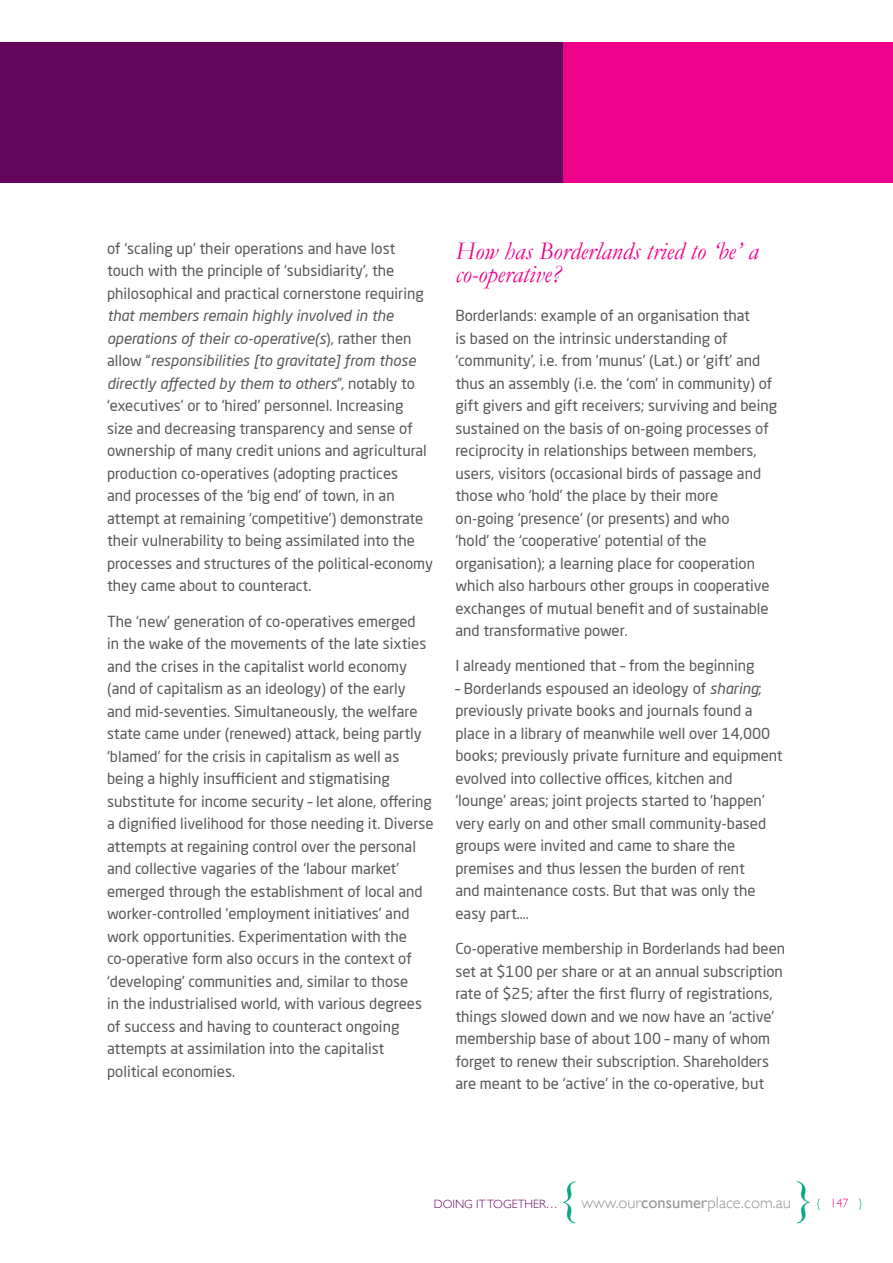
<style>
.page{position:relative;width:893px;height:1263px;background:#fff}
.page>*{position:absolute;margin:0;border:0;box-sizing:border-box;transform-origin:0 0}
._1_SUB_HEAD{font:italic 25.5px/22.5px "Garamond";color:#ed028c}
.t1{font:300 16.5px "Gill Sans";color:#939597}
._1_BODY_COPY{font:15px/22.5px "Neo Sans Pro";color:#57585a}
.t2{font:300 12px "Gill Sans";color:#64065c}
.t3{font:300 12px "Gill Sans";color:#ed028c}
.s1{font-style:italic}
.s2{font-weight:400}
.s3{color:#00a788}
</style>
<div class="page">
<div style="left:0;top:43px;width:893px;height:140px;background:#64065c"></div>
<div style="left:563px;top:43px;width:330px;height:140px;background:#ed028c"></div>
<p class="_1_BODY_COPY" style="left:107px;top:237px;width:327px">of ‘scaling up’ their operations and have lost touch with the principle of ‘subsidiarity’, the philosophical and practical cornerstone requiring <span class="s1">that members remain highly involved in the operations of their co-operative(s</span>), rather then allow “<span class="s1">responsibilities [to gravitate] from those directly affected by them to others</span>”, notably to ‘executives’ or to ‘hired’ personnel. Increasing size and decreasing transparency and sense of ownership of many credit unions and agricultural production co-operatives (adopting practices<br>and processes of the ‘big end’ of town, in an attempt at remaining ‘competitive’) demonstrate their vulnerability to being assimilated into the processes and structures of the political-economy they came about to counteract.</p>
<p class="_1_BODY_COPY" style="left:107px;top:610px;width:328px">The ‘new’ generation of co-operatives emerged<br>in the wake of the movements of the late sixties and the crises in the capitalist world economy (and of capitalism as an ideology) of the early and mid-seventies. Simultaneously, the welfare state came under (renewed) attack, being partly ‘blamed’ for the crisis in capitalism as well as being a highly insufficient and stigmatising substitute for income security – let alone, offering a dignified livelihood for those needing it. Diverse attempts at regaining control over the personal and collective vagaries of the ‘labour market’ emerged through the establishment of local and worker-controlled ‘employment initiatives’ and work opportunities. Experimentation with the co-operative form also occurs in the context of ‘developing’ communities and, similar to those<br>in the industrialised world, with various degrees of success and having to counteract ongoing attempts at assimilation into the capitalist political economies.</p>
<p class="_1_SUB_HEAD" style="left:455px;top:239px;width:305px">How has Borderlands tried to ‘be’ a co-operative?</p>
<p class="_1_BODY_COPY" style="left:455px;top:304px;width:323px">Borderlands: example of an organisation that<br>is based on the intrinsic understanding of ‘community’, i.e. from ‘munus’ (Lat.) or ‘gift’ and thus an assembly (i.e. the ‘com’ in community) of gift givers and gift receivers; surviving and being sustained on the basis of on-going processes of reciprocity in relationships between members, users, visitors (occasional birds of passage and those who ‘hold’ the place by their more on-going ‘presence’ (or presents) and who<br>‘hold’ the ‘cooperative’ potential of the organisation); a learning place for cooperation which also harbours other groups in cooperative exchanges of mutual benefit and of sustainable and transformative power.</p>
<p class="_1_BODY_COPY" style="left:455px;top:654px;width:301px">I already mentioned that – from the beginning</p>
<p class="_1_BODY_COPY" style="left:455px;top:677px;width:329px">– Borderlands espoused an ideology of <span class="s1">sharing</span>; previously private books and journals found a place in a library of meanwhile well over 14,000 books; previously private furniture and equipment evolved into collective offices, kitchen and ‘lounge’ areas; joint projects started to ‘happen’ very early on and other small community-based groups were invited and came to share the premises and thus lessen the burden of rent<br>and maintenance costs. But that was only the easy part….</p>
<p class="_1_BODY_COPY" style="left:455px;top:937px;width:331px">Co-operative membership in Borderlands had been set at $100 per share or at an annual subscription rate of $25; after the first flurry of registrations, things slowed down and we now have an ‘active’ membership base of about 100 – many of whom forget to renew their subscription. Shareholders are meant to be ‘active’ in the co-operative, but</p>
<p class="t2" style="left:434px;top:1194px;width:126px">DOING IT TOGETHER…</p>
<p class="t1" style="left:582px;top:1190px;width:211px">www.our<span class="s2">consumer</span>place.com.au</p>
<p class="t3" style="left:816px;top:1194px;width:47px"><span class="s3">{</span> 147 <span class="s3">}</span></p>
</div>
